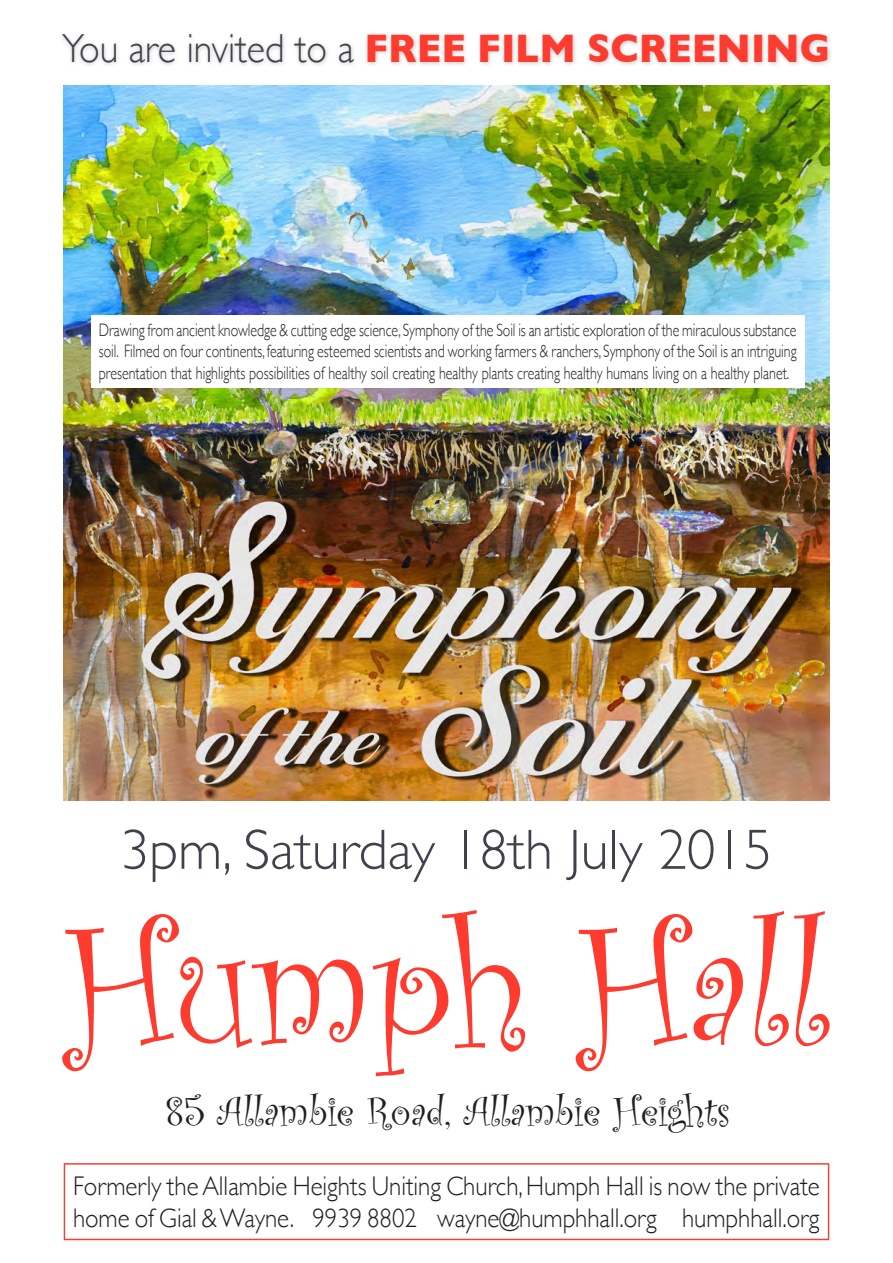
<style>
.page{position:relative;width:893px;height:1263px;background:#fff}
.page>*{position:absolute;margin:0;border:0;box-sizing:border-box;transform-origin:0 0}
.t1{font:175.5px "Curlz";color:#fd3c2f;scale:.96 1}
.t2{font:300 57px "Gill Sans";color:#40424b}
.t3{font:42px "Curlz";color:#231f20}
.t4{font:700 40.5px "Gill Sans";color:#fd3c2f;scale:.94 1}
.t5{font:300 27px/32.4px "Gill Sans";color:#231f20;scale:.92 1}
.t6{font:300 18px/21.6px "Gill Sans";color:#231f20;text-align:justify;scale:.77 1}
.s1{font-weight:300;color:#40424b}
</style>
<div class="page">
<img style="left:64px;top:85px;width:765px;height:716px">
<div style="left:64px;top:1163px;width:765px;height:77px;border:1px solid #fd3c2f"></div>
<div style="left:91px;top:315px;width:713px;height:72px;background:#fff"></div>
<div style="left:59px;top:31px;width:774px;height:37px;background:#231f20;opacity:.25"></div>
<p class="t4" style="left:62px;top:16px;width:818px"><span class="s1">You are invited to a</span> FREE FILM SCREENING</p>
<p class="t6" style="left:99px;top:318px;width:908px">Drawing from ancient knowledge &amp; cutting edge science, Symphony of the Soil is an artistic exploration of the miraculous substance soil. Filmed on four continents, featuring esteemed scientists and working farmers &amp; ranchers, Symphony of the Soil is an intriguing presentation that highlights possibilities of healthy soil creating healthy plants creating healthy humans living on a healthy planet.</p>
<p class="t2" style="left:121px;top:805px;width:653px">3pm, Saturday 18th July 2015</p>
<p class="t1" style="left:64px;top:861px;width:799px">Humph Hall</p>
<p class="t3" style="left:165px;top:1082px;width:566px">85 Allambie Road, Allambie Heights</p>
<p class="t5" style="left:73px;top:1168px;width:813px">Formerly the Allambie Heights Uniting Church, Humph Hall is now the private home of Gial &amp; Wayne. 9939 8802 wayne@humphhall.org humphhall.org</p>
</div>
